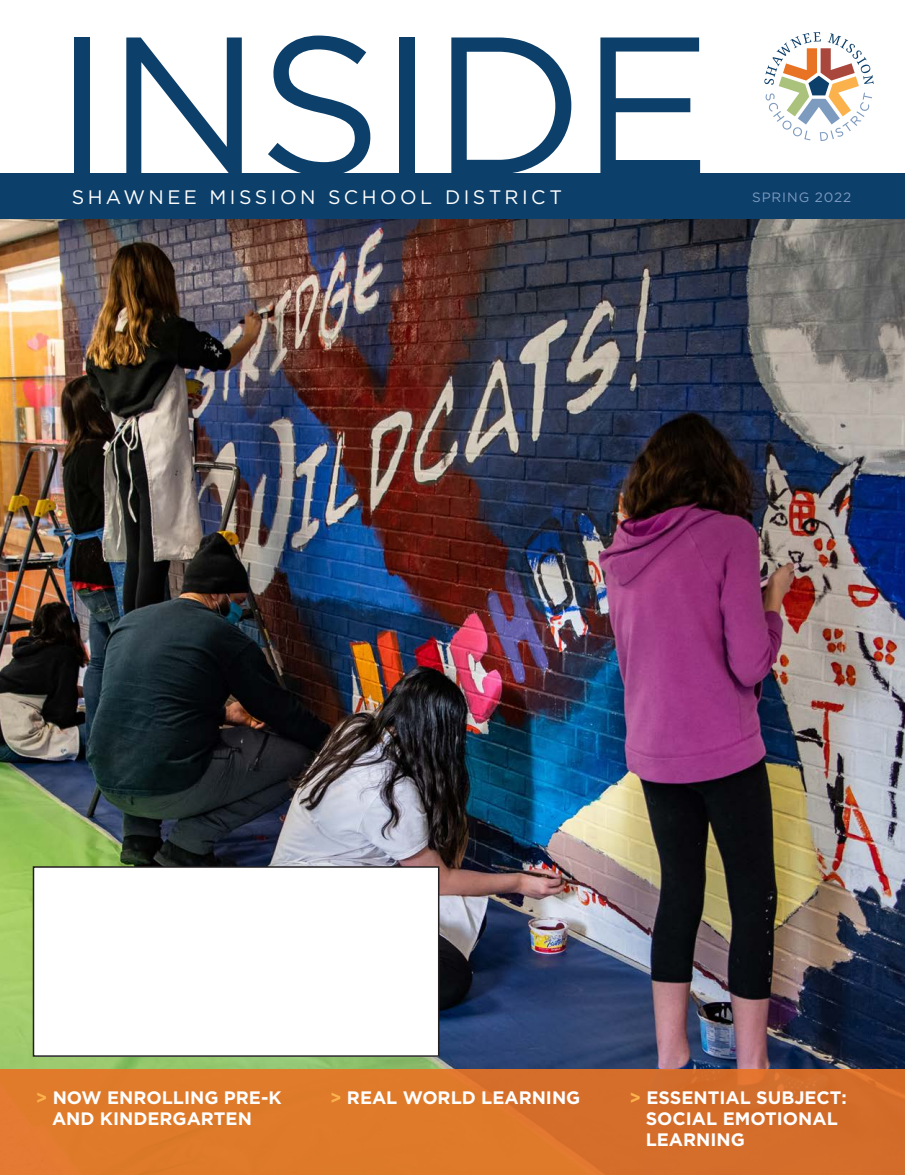
<style>
.page{position:relative;width:905px;height:1175px;background:#fff}
.page>*{position:absolute;margin:0;border:0;box-sizing:border-box;transform-origin:0 0}
.t1{font:195px "Gotham";letter-spacing:-.02em;color:#0c3f6a}
.t2{font:19.5px "Gotham";letter-spacing:.175em;color:#fff}
.t3{font:700 18px "Gotham";color:#fff}
.t4{font:13.5px "Gotham";letter-spacing:.07em;color:#7d9abf}
.s1{color:#fbb24c}
</style>
<div class="page">
<img style="left:0;top:219px;width:904px;height:850px">
<div style="left:0;top:173px;width:904px;height:46px;background:#0c3f6a"></div>
<div style="left:0;top:1069px;width:904px;height:105px;background:linear-gradient(to right,#e37f2b,#d26b2a)"></div>
<div style="left:33px;top:867px;width:405px;height:189px;background:#fff"></div>
<div style="left:33px;top:866px;width:406px;height:190px;border:2px solid #231f20"></div>
<svg style="left:764px;top:32px;width:109px;height:109px"></svg>
<p class="t1" style="left:54px;top:-3px;width:659px">INSIDE</p>
<p class="t2" style="left:72px;top:186px;width:492px">SHAWNEE MISSION SCHOOL DISTRICT</p>
<p class="t4" style="left:752px;top:190px;width:101px">SPRING 2022</p>
<p class="t3" style="left:36px;top:1087px;width:247px"><span class="s1">&gt;</span> NOW ENROLLING PRE-K</p>
<p class="t3" style="left:330px;top:1087px;width:252px"><span class="s1">&gt;</span> REAL WORLD LEARNING</p>
<p class="t3" style="left:52px;top:1108px;width:201px">AND KINDERGARTEN</p>
<p class="t3" style="left:629px;top:1087px;width:219px"><span class="s1">&gt;</span> ESSENTIAL SUBJECT:</p>
<p class="t3" style="left:645px;top:1108px;width:193px">SOCIAL EMOTIONAL</p>
<p class="t3" style="left:645px;top:1129px;width:101px">LEARNING</p>
</div>
